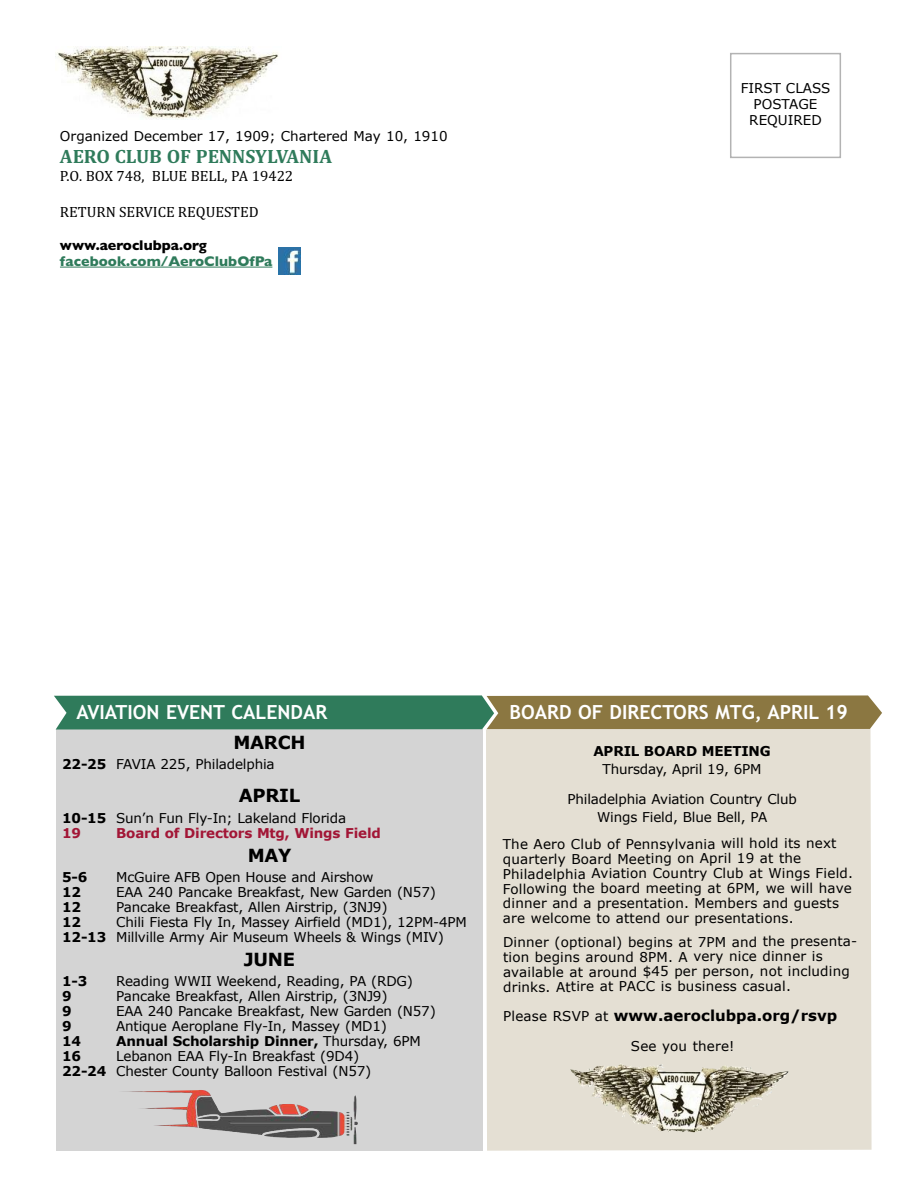
<style>
.page{position:relative;width:918px;height:1188px;background:#fff}
.page>*{position:absolute;margin:0;border:0;box-sizing:border-box;transform-origin:0 0}
.t1{font:700 19.5px "Trebuchet MS";color:#fff}
.t2{font:700 19.5px "Cambria";color:#2f7b5b}
.t3{font:700 18px "Verdana";letter-spacing:-.015em;color:#000}
.t4{font:15px "Cambria";color:#000}
.t5{font:700 15px "Verdana";color:#000}
.t6{font:700 14.25px "Gill Sans";color:#2f7b5b}
.t7{font:700 14.25px "Gill Sans";color:#000}
.t8{font:13.5px/15px "Verdana";letter-spacing:-.01em;color:#000}
.t9{font:13.5px/14.9px "Verdana";letter-spacing:.01em;color:#000}
.t10{font:700 13.5px "Verdana";letter-spacing:-.015em;color:#000}
.t11{font:700 13.5px "Verdana";letter-spacing:-.015em;color:#a21636}
.s1{font-weight:700}
.s2{font-weight:700;color:#a21636}
.s3{font-weight:400}
.s4{font-weight:400;font-size:13.5px}
</style>
<div class="page">
<img style="left:55px;top:47px;width:224px;height:72px">
<hr style="left:60px;top:267px;width:212px;height:1px;background:#2f7b5b">
<div style="left:730px;top:53px;width:111px;height:105px;border:2px solid #b3b3b3"></div>
<img style="left:278px;top:248px;width:22px;height:26px">
<div style="left:486px;top:729px;width:386px;height:422px;background:#e4dfd3"></div>
<div style="left:56px;top:729px;width:427px;height:421px;background:#d4d4d4"></div>
<svg style="left:54px;top:695px;width:828px;height:34px;background:#607e55"></svg>
<img style="left:570px;top:1063px;width:219px;height:70px">
<img style="left:123px;top:1090px;width:215px;height:48px">
<p class="t8" style="left:60px;top:128px;width:389px">Organized December 17, 1909; Chartered May 10, 1910</p>
<h1 class="t2" style="left:60px;top:145px;width:274px">AERO CLUB OF PENNSYLVANIA</h1>
<p class="t4" style="left:60px;top:167px;width:235px">P.O. BOX 748, BLUE BELL, PA 19422</p>
<p class="t4" style="left:60px;top:203px;width:200px">RETURN SERVICE REQUESTED</p>
<p class="t7" style="left:60px;top:236px;width:148px">www.aeroclubpa.org</p>
<p class="t6" style="left:60px;top:253px;width:214px">facebook.com/AeroClubOfPa</p>
<p class="t8" style="left:741px;top:80px;width:91px;line-height:16.2px;text-align:center">FIRST CLASS<br>POSTAGE<br>REQUIRED</p>
<h1 class="t1" style="left:77px;top:701px;width:252px">AVIATION EVENT CALENDAR</h1>
<h1 class="t1" style="left:510px;top:701px;width:340px">BOARD OF DIRECTORS MTG, APRIL 19</h1>
<h2 class="t3" style="left:233px;top:731px;width:74px">MARCH</h2>
<p class="t8" style="left:62px;top:756px;width:214px"><span class="s1">22-25</span> FAVIA 225, Philadelphia</p>
<h2 class="t3" style="left:239px;top:784px;width:63px">APRIL</h2>
<p class="t8" style="left:62px;top:810px;width:285px"><span class="s1">10-15</span> Sun’n Fun Fly-In; Lakeland Florida<br><span class="s2">19</span></p>
<p class="t11" style="left:116px;top:824px;width:266px">Board of Directors Mtg, Wings Field</p>
<h2 class="t3" style="left:248px;top:844px;width:45px">MAY</h2>
<p class="t10" style="left:62px;top:868px;width:27px">5-6</p>
<p class="t8" style="left:116px;top:869px;width:259px">McGuire AFB Open House and Airshow</p>
<p class="t10" style="left:62px;top:883px;width:21px">12</p>
<p class="t8" style="left:116px;top:884px;width:321px">EAA 240 Pancake Breakfast, New Garden (N57)</p>
<p class="t10" style="left:62px;top:898px;width:21px">12</p>
<p class="t8" style="left:116px;top:899px;width:273px">Pancake Breakfast, Allen Airstrip, (3NJ9)</p>
<p class="t10" style="left:62px;top:913px;width:21px">12</p>
<p class="t8" style="left:62px;top:914px;width:406px;text-indent:54px">Chili Fiesta Fly In, Massey Airfield (MD1), 12PM-4PM<br><span class="s1">12-13</span> Millville Army Air Museum Wheels &amp; Wings (MIV)</p>
<h2 class="t3" style="left:244px;top:948px;width:53px">JUNE</h2>
<p class="t10" style="left:62px;top:973px;width:27px">1-3</p>
<p class="t8" style="left:116px;top:974px;width:298px">Reading WWII Weekend, Reading, PA (RDG)</p>
<p class="t10" style="left:62px;top:988px;width:11px">9</p>
<p class="t8" style="left:116px;top:989px;width:273px">Pancake Breakfast, Allen Airstrip, (3NJ9)</p>
<p class="t10" style="left:62px;top:1003px;width:11px">9</p>
<p class="t8" style="left:116px;top:1004px;width:321px">EAA 240 Pancake Breakfast, New Garden (N57)</p>
<p class="t10" style="left:62px;top:1018px;width:11px">9</p>
<p class="t8" style="left:116px;top:1019px;width:272px">Antique Aeroplane Fly-In, Massey (MD1)</p>
<p class="t10" style="left:62px;top:1033px;width:21px">14</p>
<p class="t10" style="left:116px;top:1033px;width:306px">Annual Scholarship Dinner, <span class="s3">Thursday, 6PM</span></p>
<p class="t10" style="left:62px;top:1048px;width:21px">16</p>
<p class="t8" style="left:62px;top:1049px;width:311px;text-indent:54px">Lebanon EAA Fly-In Breakfast (9D4)<br><span class="s1">22-24</span> Chester County Balloon Festival (N57)</p>
<p class="t10" style="left:593px;top:742px;width:179px">APRIL BOARD MEETING</p>
<p class="t8" style="left:603px;top:761px;width:161px">Thursday, April 19, 6PM</p>
<p class="t8" style="left:567px;top:789px;width:231px;line-height:18px;text-align:center">Philadelphia Aviation Country Club<br>Wings Field, Blue Bell, PA</p>
<p class="t9" style="left:503px;top:836px;width:352px">The Aero Club of Pennsylvania will hold its next quarterly Board Meeting on April 19 at the Philadelphia Aviation Country Club at Wings Field.<br>Following the board meeting at 6PM, we will have dinner and a presentation. Members and guests are welcome to attend our presentations.</p>
<p class="t9" style="left:503px;top:934px;width:356px">Dinner (optional) begins at 7PM and the presenta&shy;tion begins around 8PM. A very nice dinner is available at around $45 per person, not including drinks. Attire at PACC is business casual.</p>
<p class="t5" style="left:503px;top:1006px;width:336px"><span class="s4">Please RSVP at</span> www.aeroclubpa.org/rsvp</p>
<p class="t9" style="left:631px;top:1038px;width:105px">See you there!</p>
</div>
